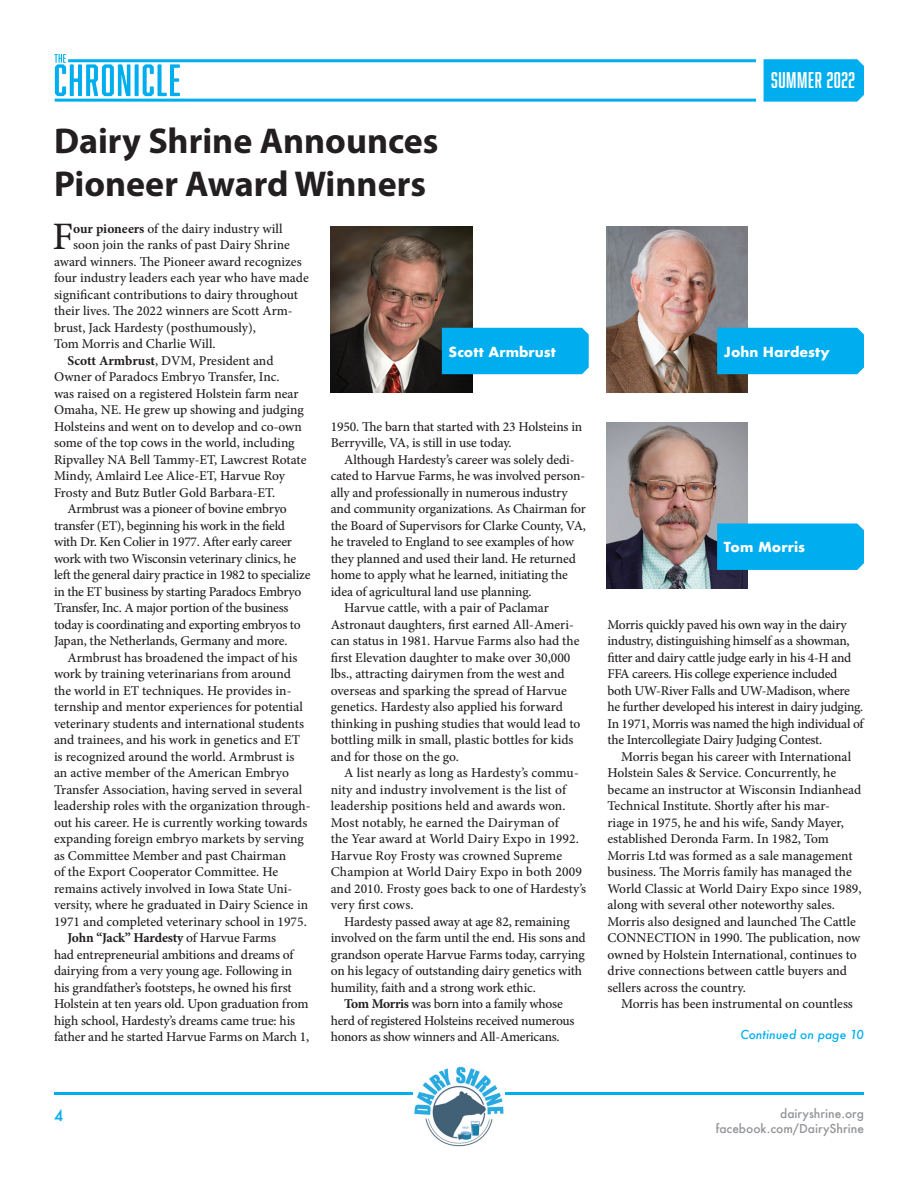
<style>
.page{position:relative;width:918px;height:1188px;background:#fff}
.page>*{position:absolute;margin:0;border:0;box-sizing:border-box;transform-origin:0 0}
.Body_Copy{font:500 38.85px "Minion Pro";color:#231f20}
.Headline{font:700 36px/43.2px "Myriad Pro";color:#231f20}
.t1{font:21px "Abolition Soft";letter-spacing:.03em;color:#fff}
.t2{font:500 15px "Futura";color:#00aeef}
.Body_Copy-2{font:500 13.5px/16.5px "Minion Pro";letter-spacing:-.005em;color:#231f20}
.Body_Copy-3{font:500 13.5px/16.5px "Minion Pro";letter-spacing:-.025em;color:#231f20}
.t3{font:700 13.5px "Futura";color:#fff}
.t4{font:500 12px "Futura";color:#939598}
.t5{font:italic 500 12px "Futura";color:#00aeef}
.s1{font-weight:700}
</style>
<div class="page">
<hr style="left:54px;top:1092px;width:810px;height:3px;background:#00aeef">
<hr style="left:68px;top:59px;width:688px;height:3px;background:#00aeef">
<hr style="left:55px;top:99px;width:701px;height:3px;background:#00aeef">
<svg style="left:54px;top:54px;width:126px;height:42px"></svg>
<div style="left:764px;top:59px;width:100px;height:43px;background:#00aeef"></div>
<img style="left:331px;top:227px;width:141px;height:166px">
<div style="left:442px;top:328px;width:147px;height:46px;background:#00aeef"></div>
<img style="left:413px;top:1066px;width:92px;height:81px">
<img style="left:606px;top:227px;width:141px;height:166px">
<div style="left:717px;top:328px;width:147px;height:46px;background:#00aeef"></div>
<img style="left:606px;top:423px;width:141px;height:166px">
<div style="left:717px;top:524px;width:147px;height:46px;background:#00aeef"></div>
<p class="t1" style="left:771px;top:68px;width:86px">SUMMER 2022</p>
<p class="Headline" style="left:54px;top:118px;width:386px">Dairy Shrine Announces<br>Pioneer Award Winners</p>
<p class="Body_Copy" style="left:52px;top:211px;width:22px">F</p>
<p class="Body_Copy-2" style="left:73px;top:220px;width:211px"><span class="s1">our pioneers</span> of the dairy industry will</p>
<p class="Body_Copy-2" style="left:73px;top:237px;width:218px">soon join the ranks of past Dairy Shrine</p>
<p class="Body_Copy-2" style="left:54px;top:253px;width:249px">award winners. The Pioneer award recognizes</p>
<p class="Body_Copy-2" style="left:54px;top:270px;width:256px">four industry leaders each year who have made</p>
<p class="Body_Copy-2" style="left:54px;top:286px;width:246px">significant contributions to dairy throughout</p>
<p class="Body_Copy-2" style="left:54px;top:303px;width:240px">their lives. The 2022 winners are Scott Arm-</p>
<p class="Body_Copy-2" style="left:54px;top:319px;width:204px">brust, Jack Hardesty (posthumously),</p>
<p class="Body_Copy-2" style="left:54px;top:336px;width:163px">Tom Morris and Charlie Will.</p>
<p class="Body_Copy-2" style="left:54px;top:352px;width:254px;text-indent:14px"><span class="s1">Scott Armbrust</span>, DVM, President and Owner of Paradocs Embryo Transfer, Inc.<br>was raised on a registered Holstein farm near Omaha, NE. He grew up showing and judging Holsteins and went on to develop and co-own some of the top cows in the world, including Ripvalley NA Bell Tammy-ET, Lawcrest Rotate Mindy, Amlaird Lee Alice-ET, Harvue Roy Frosty and Butz Butler Gold Barbara-ET.</p>
<p class="Body_Copy-2" style="left:54px;top:501px;width:258px;text-indent:14px">Armbrust was a pioneer of bovine embryo transfer (ET), beginning his work in the field with Dr. Ken Colier in 1977. After early career work with two Wisconsin veterinary clinics, he left the general dairy practice in 1982 to specialize in the ET business by starting Paradocs Embryo Transfer, Inc. A major portion of the business today is coordinating and exporting embryos to Japan, the Netherlands, Germany and more.</p>
<p class="Body_Copy-2" style="left:54px;top:649px;width:258px;text-indent:14px">Armbrust has broadened the impact of his work by training veterinarians from around the world in ET techniques. He provides in&shy;ternship and mentor experiences for potential veterinary students and international students and trainees, and his work in genetics and ET is recognized around the world. Armbrust is an active member of the American Embryo Transfer Association, having served in several leadership roles with the organization through&shy;out his career. He is currently working towards expanding foreign embryo markets by serving as Committee Member and past Chairman<br>of the Export Cooperator Committee. He remains actively involved in Iowa State Uni&shy;versity, where he graduated in Dairy Science in 1971 and completed veterinary school in 1975.</p>
<p class="Body_Copy-2" style="left:54px;top:930px;width:257px;text-indent:14px"><span class="s1">John “Jack” Hardesty</span> of Harvue Farms<br>had entrepreneurial ambitions and dreams of dairying from a very young age. Following in his grandfather’s footsteps, he owned his first Holstein at ten years old. Upon graduation from high school, Hardesty’s dreams came true: his father and he started Harvue Farms on March 1,</p>
<p class="t3" style="left:449px;top:342px;width:109px">Scott Armbrust</p>
<p class="t3" style="left:724px;top:342px;width:107px">John Hardesty</p>
<p class="Body_Copy-2" style="left:331px;top:418px;width:253px">1950. The barn that started with 23 Holsteins in<br>Berryville, VA, is still in use today.</p>
<p class="Body_Copy-2" style="left:331px;top:451px;width:257px;text-indent:14px">Although Hardesty’s career was solely dedi&shy;cated to Harvue Farms, he was involved person&shy;ally and professionally in numerous industry and community organizations. As Chairman for the Board of Supervisors for Clarke County, VA, he traveled to England to see examples of how they planned and used their land. He returned home to apply what he learned, initiating the idea of agricultural land use planning.</p>
<p class="Body_Copy-2" style="left:331px;top:600px;width:251px;text-indent:14px">Harvue cattle, with a pair of Paclamar Astronaut daughters, first earned All-Ameri&shy;can status in 1981. Harvue Farms also had the first Elevation daughter to make over 30,000 lbs., attracting dairymen from the west and overseas and sparking the spread of Harvue genetics. Hardesty also applied his forward thinking in pushing studies that would lead to bottling milk in small, plastic bottles for kids and for those on the go.</p>
<p class="Body_Copy-2" style="left:331px;top:765px;width:257px;text-indent:14px">A list nearly as long as Hardesty’s commu&shy;nity and industry involvement is the list of leadership positions held and awards won.<br>Most notably, he earned the Dairyman of<br>the Year award at World Dairy Expo in 1992.<br>Harvue Roy Frosty was crowned Supreme Champion at World Dairy Expo in both 2009 and 2010. Frosty goes back to one of Hardesty’s very first cows.</p>
<p class="Body_Copy-2" style="left:331px;top:913px;width:257px;text-indent:14px">Hardesty passed away at age 82, remaining involved on the farm until the end. His sons and grandson operate Harvue Farms today, carrying on his legacy of outstanding dairy genetics with humility, faith and a strong work ethic.</p>
<p class="Body_Copy-3" style="left:331px;top:996px;width:245px;text-indent:14px"><span class="s1">Tom Morris</span> was born into a family whose herd of registered Holsteins received numerous honors as show winners and All-Americans.</p>
<p class="t3" style="left:724px;top:537px;width:83px">Tom Morris</p>
<p class="Body_Copy-2" style="left:608px;top:616px;width:258px">Morris quickly paved his own way in the dairy industry, distinguishing himself as a showman, fitter and dairy cattle judge early in his 4-H and FFA careers. His college experience included both UW-River Falls and UW-Madison, where he further developed his interest in dairy judging.<br>In 1971, Morris was named the high individual of the Intercollegiate Dairy Judging Contest.</p>
<p class="Body_Copy-2" style="left:608px;top:748px;width:256px;text-indent:14px">Morris began his career with International Holstein Sales &amp; Service. Concurrently, he became an instructor at Wisconsin Indianhead Technical Institute. Shortly after his mar-<br>riage in 1975, he and his wife, Sandy Mayer, established Deronda Farm. In 1982, Tom Morris Ltd was formed as a sale management business. The Morris family has managed the World Classic at World Dairy Expo since 1989, along with several other noteworthy sales.<br>Morris also designed and launched The Cattle CONNECTION in 1990. The publication, now owned by Holstein International, continues to drive connections between cattle buyers and sellers across the country.</p>
<p class="Body_Copy-2" style="left:621px;top:996px;width:233px">Morris has been instrumental on countless</p>
<p class="t5" style="left:740px;top:1026px;width:125px">Continued on page 10</p>
<p class="t2" style="left:54px;top:1105px;width:11px">4</p>
<p class="t4" style="left:780px;top:1106px;width:85px">dairyshrine.org</p>
<p class="t4" style="left:716px;top:1121px;width:150px">facebook.com/DairyShrine</p>
</div>
